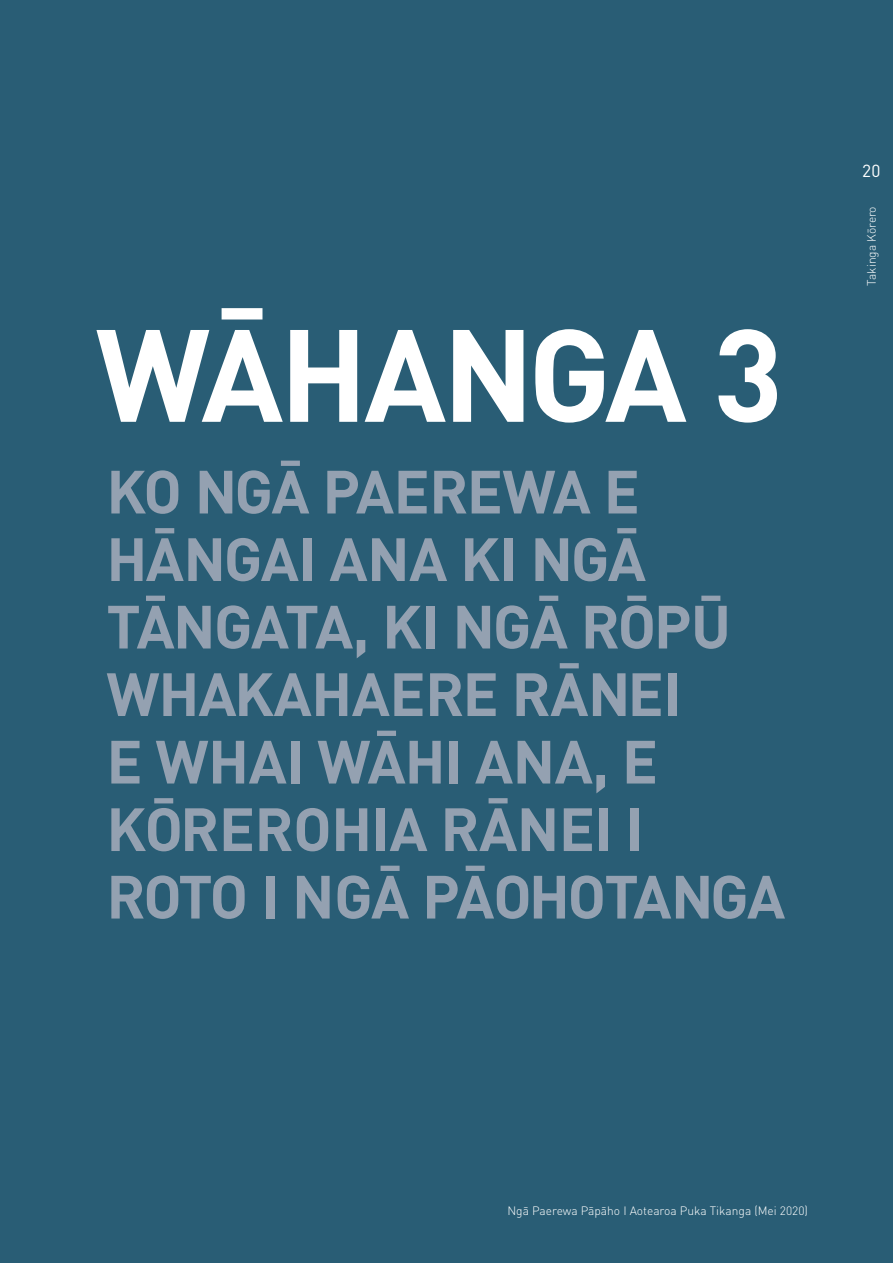
<style>
.page{position:relative;width:893px;height:1263px;background:#295d75}
.page>*{position:absolute;margin:0;border:0;box-sizing:border-box;transform-origin:0 0}
.HEADER_-_SECTION_BRE{font:700 129px "DIN Pro";letter-spacing:-.035em;color:#fff}
.HEADER_-_SECTION_BRE-2{font:700 60px/67.5px "DIN Pro";letter-spacing:-.02em;color:#94a1b1}
.t1{font:17.25px "DIN Pro";color:#fff}
.t2{font:300 12px "DIN Pro";color:#fff}
</style>
<div class="page">
<p class="HEADER_-_SECTION_BRE" style="left:96px;top:287px;width:689px">WĀHANGA 3</p>
<p class="HEADER_-_SECTION_BRE-2" style="left:106px;top:456px;width:680px">KO NGĀ PAEREWA E<br>HĀNGAI ANA KI NGĀ<br>TĀNGATA, KI NGĀ RŌPŪ<br>WHAKAHAERE RĀNEI<br>E WHAI WĀHI ANA, E<br>KŌREROHIA RĀNEI I<br>ROTO I NGĀ PĀOHOTANGA</p>
<p class="t1" style="left:862px;top:159px;width:20px">20</p>
<p class="t2" style="left:863px;top:286px;width:81px;rotate:-90deg">Takinga Kōrero</p>
<p class="t2" style="left:507px;top:1202px;width:302px">Ngā Paerewa Pāpāho I Aotearoa Puka Tikanga (Mei 2020)</p>
</div>
